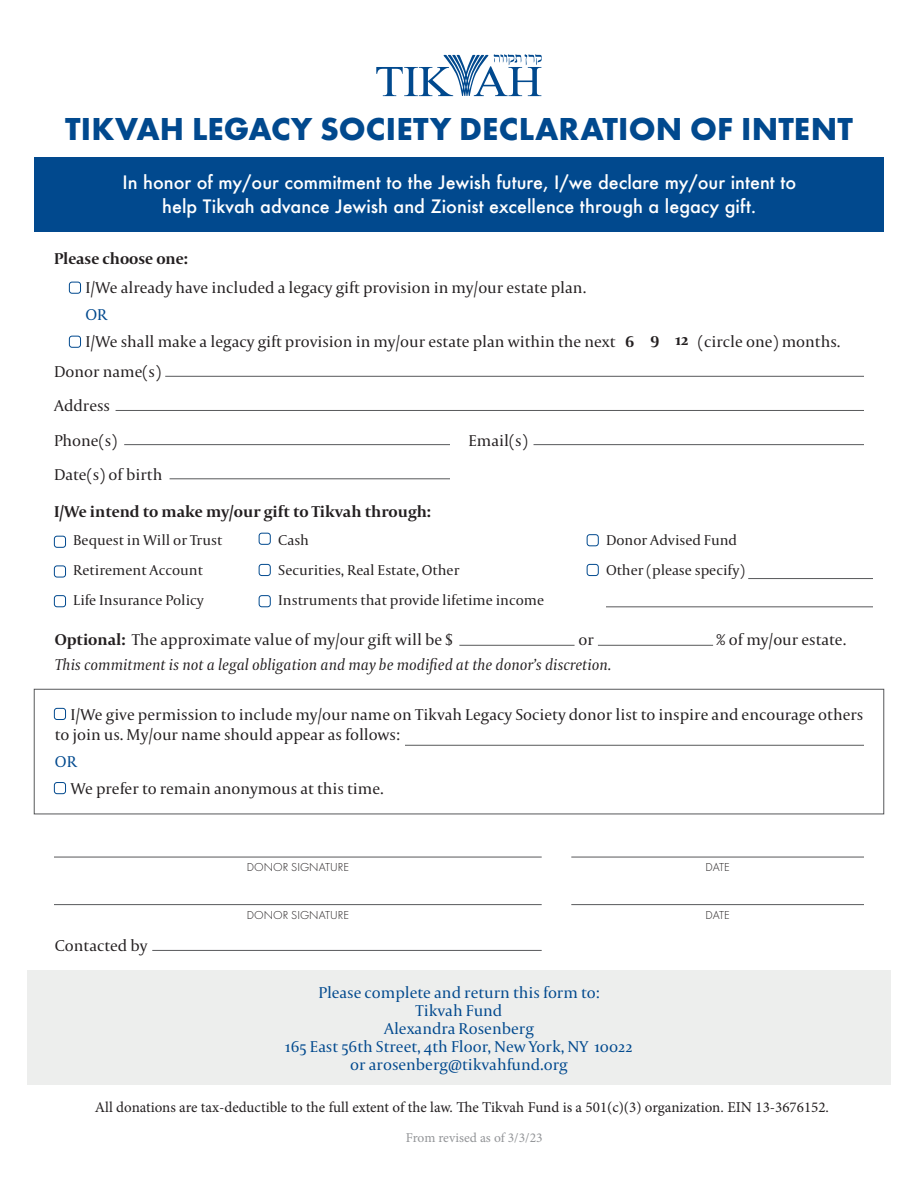
<style>
.page{position:relative;width:918px;height:1188px;background:#fff}
.page>*{position:absolute;margin:0;border:0;box-sizing:border-box;transform-origin:0 0}
.Subheader_-_Gold{font:700 33px "Futura PT";letter-spacing:.005em;color:#01498e}
.t1{font:500 18px/24px "Futura";color:#fff;text-align:center}
.t2{font:16.5px/19.5px "Capitolium 2";color:#231f20}
.t3{font:16.5px "Capitolium 2";color:#01498e}
.t4{font:italic 16.5px "Capitolium 2";color:#231f20}
.t5{font:700 16.5px "Capitolium 2";color:#231f20}
.t6{font:15px "Capitolium 2";color:#231f20}
.t7{font:15px "Minion Pro";color:#231f20}
.t8{font:13.5px "Minion Pro";letter-spacing:-.005em;color:#939598}
.t9{font:300 12px "Futura PT";color:#231f20}
.s1{font-weight:700}
</style>
<div class="page">
<svg style="left:376px;top:54px;width:166px;height:42px"></svg>
<div style="left:27px;top:970px;width:864px;height:115px;background:#edeeed"></div>
<hr style="left:170px;top:478px;width:280px;height:1px;background:#57585a">
<div style="left:69px;top:282px;width:12px;height:12px;border:1px solid #01498e;border-radius:3px"></div>
<div style="left:69px;top:336px;width:12px;height:12px;border:1px solid #01498e;border-radius:3px"></div>
<hr style="left:165px;top:376px;width:699px;height:1px;background:#57585a">
<hr style="left:116px;top:410px;width:748px;height:1px;background:#57585a">
<hr style="left:124px;top:444px;width:326px;height:1px;background:#57585a">
<hr style="left:534px;top:444px;width:330px;height:1px;background:#57585a">
<div style="left:34px;top:689px;width:850px;height:125px;border:1px solid #57585a"></div>
<div style="left:54px;top:708px;width:12px;height:12px;border:1px solid #01498e;border-radius:3px"></div>
<div style="left:54px;top:782px;width:12px;height:12px;border:1px solid #01498e;border-radius:3px"></div>
<hr style="left:405px;top:745px;width:459px;height:1px;background:#57585a">
<div style="left:54px;top:595px;width:12px;height:12px;border:1px solid #01498e;border-radius:3px"></div>
<div style="left:54px;top:536px;width:12px;height:12px;border:1px solid #01498e;border-radius:3px"></div>
<div style="left:587px;top:534px;width:12px;height:12px;border:1px solid #01498e;border-radius:3px"></div>
<div style="left:54px;top:566px;width:12px;height:11px;border:1px solid #01498e;border-radius:3px"></div>
<div style="left:259px;top:595px;width:12px;height:12px;border:1px solid #01498e;border-radius:3px"></div>
<div style="left:259px;top:533px;width:12px;height:12px;border:1px solid #01498e;border-radius:3px"></div>
<div style="left:259px;top:564px;width:12px;height:12px;border:1px solid #01498e;border-radius:3px"></div>
<div style="left:587px;top:564px;width:12px;height:12px;border:1px solid #01498e;border-radius:3px"></div>
<hr style="left:748px;top:578px;width:125px;height:1px;background:#57585a">
<hr style="left:606px;top:606px;width:267px;height:1px;background:#57585a">
<hr style="left:459px;top:645px;width:116px;height:1px;background:#57585a">
<hr style="left:598px;top:645px;width:115px;height:1px;background:#57585a">
<div style="left:34px;top:158px;width:850px;height:74px;background:#01498e"></div>
<hr style="left:54px;top:857px;width:488px;height:1px;background:#57585a">
<hr style="left:571px;top:857px;width:293px;height:1px;background:#57585a">
<hr style="left:54px;top:904px;width:488px;height:1px;background:#57585a">
<hr style="left:571px;top:904px;width:293px;height:1px;background:#57585a">
<hr style="left:152px;top:950px;width:390px;height:1px;background:#57585a">
<p class="Subheader_-_Gold" style="left:65px;top:108px;width:789px">TIKVAH LEGACY SOCIETY DECLARATION OF INTENT</p>
<p class="t1" style="left:122px;top:170px;width:675px">In honor of my/our commitment to the Jewish future, I/we declare my/our intent to help Tikvah advance Jewish and Zionist excellence through a legacy gift.</p>
<p class="t5" style="left:54px;top:248px;width:135px">Please choose one:</p>
<p class="t2" style="left:85px;top:277px;width:502px">I/We already have included a legacy gift provision in my/our estate plan.</p>
<p class="t3" style="left:85px;top:303px;width:24px">OR</p>
<p class="t2" style="left:85px;top:331px;width:757px">I/We shall make a legacy gift provision in my/our estate plan within the next <span class="s1">6 </span><sup>9</sup> <span class="s1">12</span> (circle one) months.</p>
<p class="t2" style="left:54px;top:361px;width:109px">Donor name(s)</p>
<p class="t2" style="left:54px;top:396px;width:58px">Address</p>
<p class="t2" style="left:54px;top:430px;width:65px">Phone(s)</p>
<p class="t2" style="left:468px;top:430px;width:61px">Email(s)</p>
<p class="t2" style="left:54px;top:465px;width:110px">Date(s) of birth</p>
<p class="t5" style="left:54px;top:501px;width:378px">I/We intend to make my/our gift to Tikvah through:</p>
<p class="t6" style="left:278px;top:531px;width:32px">Cash</p>
<p class="t6" style="left:278px;top:561px;width:183px">Securities, Real Estate, Other</p>
<p class="t6" style="left:278px;top:591px;width:267px">Instruments that provide lifetime income</p>
<p class="t6" style="left:73px;top:531px;width:151px">Bequest in Will or Trust</p>
<p class="t6" style="left:73px;top:561px;width:131px">Retirement Account</p>
<p class="t6" style="left:73px;top:591px;width:132px">Life Insurance Policy</p>
<p class="t6" style="left:606px;top:531px;width:133px">Donor Advised Fund</p>
<p class="t6" style="left:606px;top:561px;width:141px">Other (please specify)</p>
<p class="t2" style="left:55px;top:629px;width:400px"><span class="s1">Optional:</span> The approximate value of my/our gift will be $</p>
<p class="t2" style="left:579px;top:629px;width:17px">or</p>
<p class="t2" style="left:716px;top:629px;width:132px">% of my/our estate.</p>
<p class="t4" style="left:55px;top:654px;width:558px">This commitment is not a legal obligation and may be modified at the donor’s discretion.</p>
<p class="t2" style="left:55px;top:705px;width:810px;text-indent:16px">I/We give permission to include my/our name on Tikvah Legacy Society donor list to inspire and encourage others to join us. My/our name should appear as follows:</p>
<p class="t3" style="left:55px;top:750px;width:24px">OR</p>
<p class="t2" style="left:70px;top:778px;width:315px">We prefer to remain anonymous at this time.</p>
<p class="t2" style="left:55px;top:936px;width:94px">Contacted by</p>
<p class="t9" style="left:247px;top:860px;width:104px">DONOR SIGNATURE</p>
<p class="t9" style="left:706px;top:860px;width:26px">DATE</p>
<p class="t9" style="left:247px;top:908px;width:104px">DONOR SIGNATURE</p>
<p class="t9" style="left:706px;top:908px;width:26px">DATE</p>
<p class="t3" style="left:318px;top:982px;width:283px">Please complete and return this form to:</p>
<p class="t3" style="left:416px;top:1000px;width:88px">Tikvah Fund</p>
<p class="t3" style="left:384px;top:1018px;width:151px">Alexandra Rosenberg</p>
<p class="t3" style="left:285px;top:1036px;width:349px">165 East 56th Street, 4th Floor, New York, NY 10022</p>
<p class="t3" style="left:350px;top:1054px;width:219px">or arosenberg@tikvahfund.org</p>
<p class="t7" style="left:95px;top:1097px;width:736px">All donations are tax-deductible to the full extent of the law. The Tikvah Fund is a 501(c)(3) organization. EIN 13-3676152.</p>
<p class="t8" style="left:406px;top:1129px;width:138px">From revised as of 3/3/23</p>
</div>
